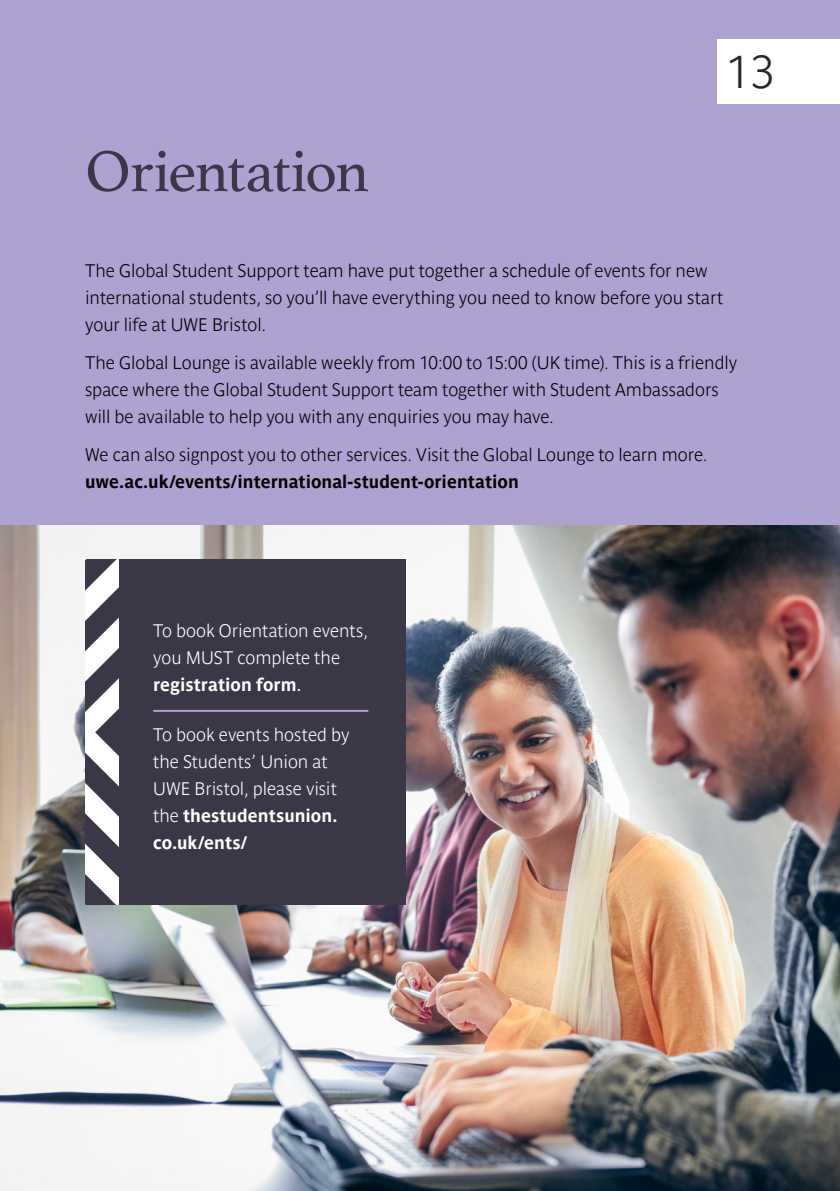
<style>
.page{position:relative;width:840px;height:1191px;background:#fff}
.page>*{position:absolute;margin:0;border:0;box-sizing:border-box;transform-origin:0 0}
.t1{font:61px "Athelas";letter-spacing:-.03em;color:#3b3747}
.t2{font:700 45.6px "Parisine Pro Clair";color:#282430}
.t3{font:700 18px/27px "Parisine Pro Clair";color:#000}
.t4{font:700 18px/27px "Parisine Pro Clair";color:#fff}
.t5{font:700 18px "Parisine Pro";color:#000}
.t6{font:700 18px/27px "Parisine Pro";color:#fff}
.s1{font-weight:400}
.s2{font-family:"Parisine Pro Clair"}
</style>
<div class="page">
<div style="left:0;top:0;width:839px;height:1191px;background:#ada2d0"></div>
<img style="left:0;top:525px;width:839px;height:666px">
<svg style="left:85px;top:559px;width:34px;height:345px;background:#a09ea6"></svg>
<div style="left:119px;top:559px;width:286px;height:345px;background:#3b3747"></div>
<hr style="left:153px;top:710px;width:215px;height:2px;background:#ada2d0">
<div style="left:716px;top:39px;width:123px;height:65px;background:#fff"></div>
<h1 class="t1" style="left:85px;top:137px;width:285px">Orientation</h1>
<h2 class="t2" style="left:726px;top:38px;width:49px">13</h2>
<p class="t3" style="left:85px;top:255px;width:639px">The Global Student Support team have put together a schedule of events for new international students, so you’ll have everything you need to know before you start your life at UWE Bristol.</p>
<p class="t3" style="left:85px;top:347px;width:653px">The Global Lounge is available weekly from 10:00 to 15:00 (UK time). This is a friendly space where the Global Student Support team together with Student Ambassadors will be available to help you with any enquiries you may have.</p>
<p class="t3" style="left:85px;top:440px;width:623px">We can also signpost you to other services. Visit the Global Lounge to learn more.</p>
<p class="t5" style="left:85px;top:468px;width:435px">uwe.ac.uk/events/international-student-orientation</p>
<p class="t4" style="left:153px;top:615px;width:216px">To book Orientation events, you MUST complete the</p>
<p class="t6" style="left:153px;top:669px;width:150px">registration form<span class="s1">.</span></p>
<p class="t4" style="left:153px;top:719px;width:197px">To book events hosted by the Students’ Union at<br>UWE Bristol, please visit</p>
<p class="t6" style="left:153px;top:800px;width:185px"><span class="s2">the</span> thestudentsunion. co.uk/ents/</p>
</div>
